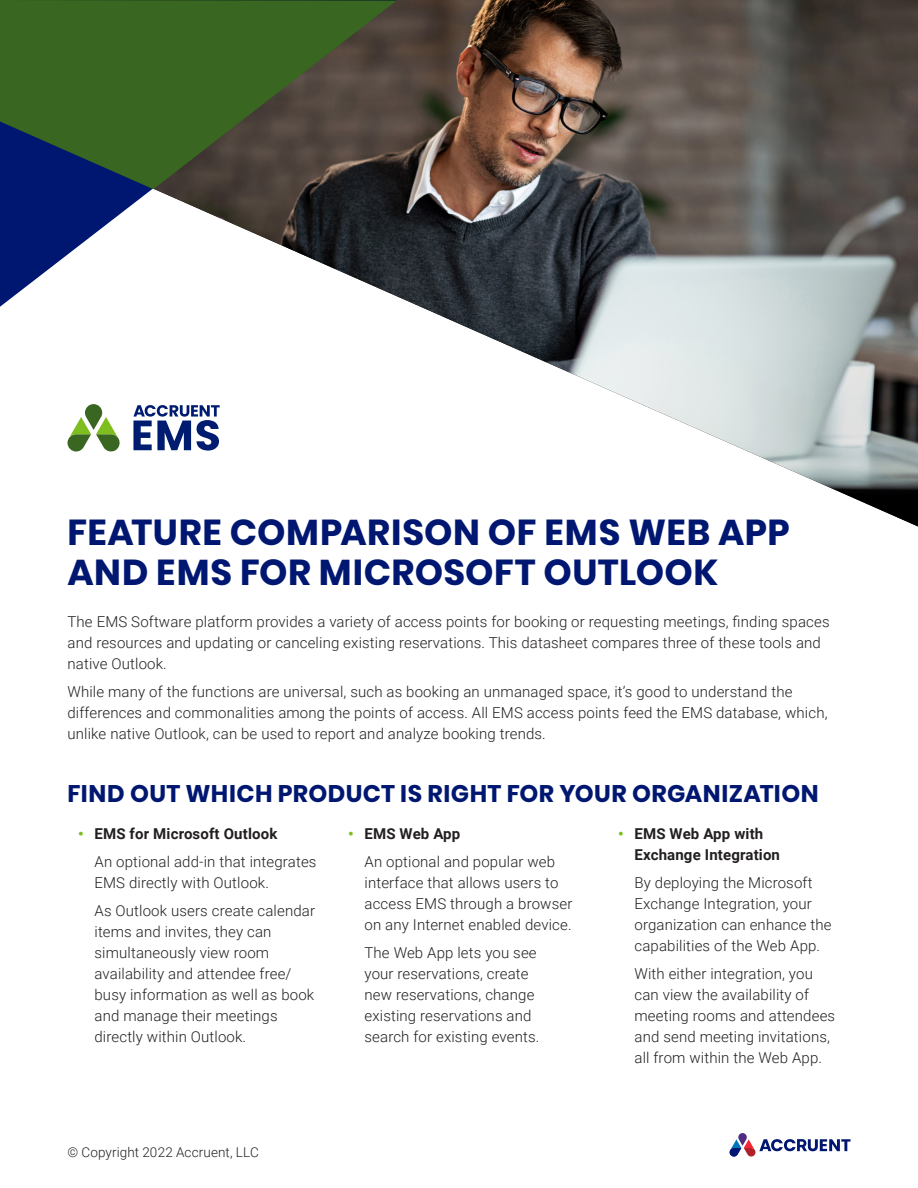
<style>
.page{position:relative;width:918px;height:1188px;background:#fff}
.page>*{position:absolute;margin:0;border:0;box-sizing:border-box;transform-origin:0 0}
.Heading1{font:700 36px/40.5px "Poppins";letter-spacing:.015em;color:#001771}
.Heading1-2{font:700 24px "Poppins";letter-spacing:.015em;color:#001771}
.Data_Insights_Body_B{font:300 15px/21px "Roboto";letter-spacing:.01em;color:#231f20}
.Bodycopy{font:300 15px/21px "Roboto";letter-spacing:.01em;color:#231f20}
.t1{font:700 15px/21px "Roboto";letter-spacing:.01em;color:#231f20}
.Footer_Copyrite{font:300 13.5px "Roboto";letter-spacing:.01em;color:#231f20}
.s1{font-weight:900;color:#7fbe1f}
</style>
<div class="page">
<img style="left:397px;top:0;width:521px;height:526px">
<svg style="left:0;top:189px;width:397px;height:118px"></svg>
<svg style="left:0;top:0;width:397px;height:189px;fill:#396620"></svg>
<svg style="left:730px;top:1133px;width:120px;height:24px"></svg>
<svg style="left:133px;top:405px;width:87px;height:46px"></svg>
<svg style="left:68px;top:404px;width:52px;height:48px"></svg>
<p class="Heading1" style="left:68px;top:512px;width:724px">FEATURE COMPARISON OF EMS WEB APP<br>AND EMS FOR MICROSOFT OUTLOOK</p>
<p class="Bodycopy" style="left:68px;top:611px;width:764px">The EMS Software platform provides a variety of access points for booking or requesting meetings, finding spaces and resources and updating or canceling existing reservations. This datasheet compares three of these tools and native Outlook.</p>
<p class="Bodycopy" style="left:68px;top:681px;width:762px">While many of the functions are universal, such as booking an unmanaged space, it’s good to understand the differences and commonalities among the points of access. All EMS access points feed the EMS database, which, unlike native Outlook, can be used to report and analyze booking trends.</p>
<p class="Heading1-2" style="left:68px;top:780px;width:753px">FIND OUT WHICH PRODUCT IS RIGHT FOR YOUR ORGANIZATION</p>
<p class="t1" style="left:78px;top:823px;width:201px"><span class="s1">•</span> EMS for Microsoft Outlook</p>
<p class="Data_Insights_Body_B" style="left:94px;top:851px;width:224px">An optional add-in that integrates<br>EMS directly with Outlook.</p>
<p class="Data_Insights_Body_B" style="left:94px;top:899px;width:222px">As Outlook users create calendar items and invites, they can simultaneously view room availability and attendee free/ busy information as well as book and manage their meetings directly within Outlook.</p>
<p class="t1" style="left:348px;top:823px;width:114px"><span class="s1">•</span> EMS Web App</p>
<p class="Data_Insights_Body_B" style="left:364px;top:851px;width:209px">An optional and popular web interface that allows users to access EMS through a browser on any Internet enabled device.</p>
<p class="Data_Insights_Body_B" style="left:364px;top:941px;width:176px">The Web App lets you see your reservations, create new reservations, change existing reservations and search for existing events.</p>
<p class="t1" style="left:634px;top:823px;width:147px;text-indent:-16px"><span class="s1">•</span> EMS Web App with<br>Exchange Integration</p>
<p class="Data_Insights_Body_B" style="left:634px;top:872px;width:199px">By deploying the Microsoft<br>Exchange Integration, your organization can enhance the capabilities of the Web App.</p>
<p class="Data_Insights_Body_B" style="left:634px;top:962px;width:202px">With either integration, you can view the availability of meeting rooms and attendees and send meeting invitations, all from within the Web App.</p>
<p class="Footer_Copyrite" style="left:68px;top:1142px;width:193px">© Copyright 2022 Accruent, LLC</p>
</div>
